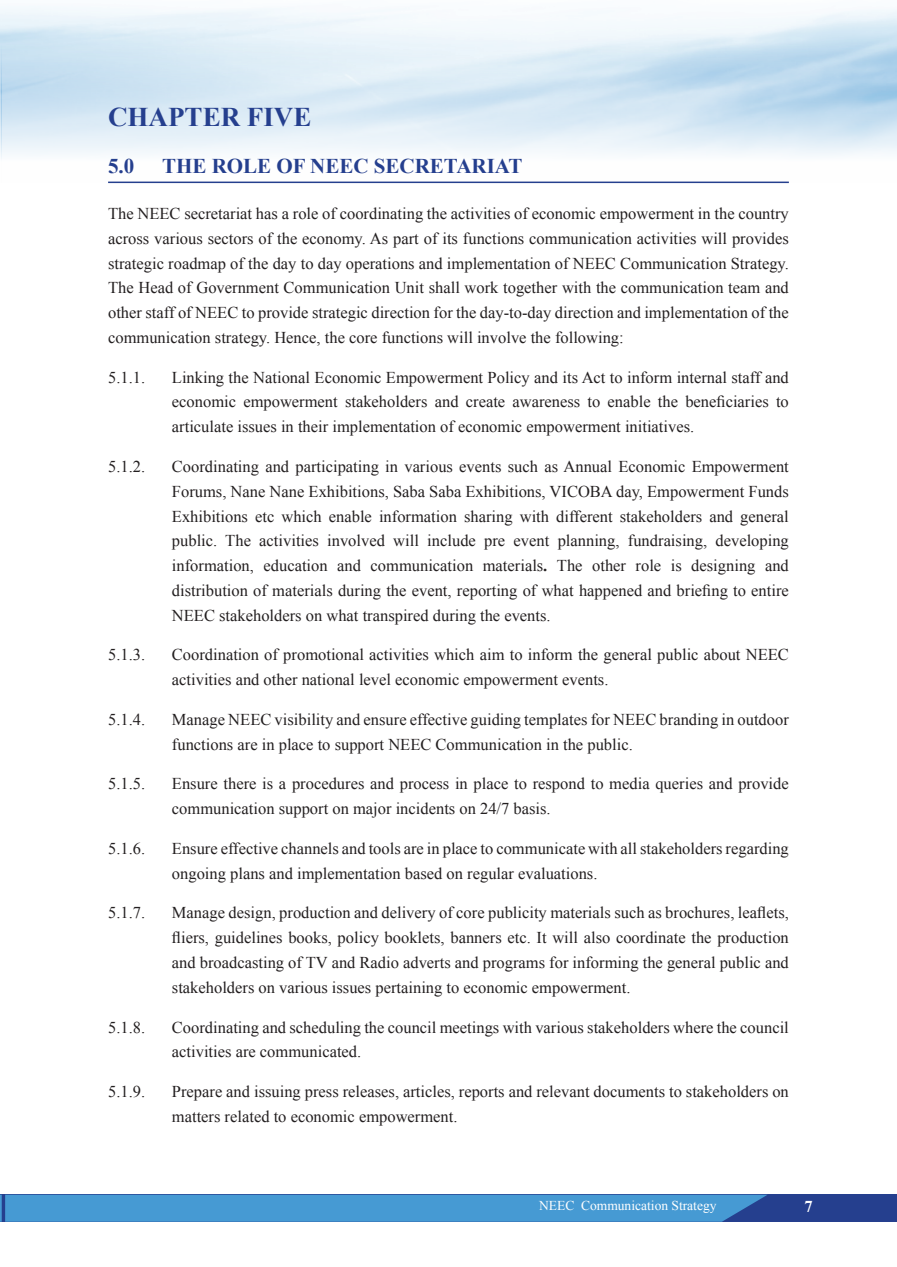
<style>
.page{position:relative;width:897px;height:1267px;background:#fff}
.page>*{position:absolute;margin:0;border:0;box-sizing:border-box;transform-origin:0 0}
.t1{font:700 27px "Times New Roman";color:#253f8e}
.t2{font:700 21px "Times New Roman";color:#253f8e}
.t3{font:16.5px/24.8px "Times New Roman";color:#231f20}
.t4{font:700 16.5px "Times New Roman";color:#fff}
.t5{font:13.5px "Times New Roman";color:#fff}
.s1{font-weight:700}
</style>
<div class="page">
<div style="left:2px;top:1194px;width:894px;height:27px;background:#253f8e"></div>
<svg style="left:0;top:1194px;width:767px;height:27px;background:#4494ce"></svg>
<hr style="left:108px;top:181px;width:680px;height:2px;background:#253f8e">
<h1 class="t1" style="left:108px;top:99px;width:205px">CHAPTER FIVE</h1>
<p class="t2" style="left:108px;top:151px;width:28px">5.0</p>
<p class="t2" style="left:162px;top:151px;width:362px">THE ROLE OF NEEC SECRETARIAT</p>
<p class="t3" style="left:108px;top:201px;width:682px;text-align:justify">The NEEC secretariat has a role of coordinating the activities of economic empowerment in the country across various sectors of the economy. As part of its functions communication activities will provides strategic roadmap of the day to day operations and implementation of NEEC Communication Strategy.<br>The Head of Government Communication Unit shall work together with the communication team and other staff of NEEC to provide strategic direction for the day-to-day direction and implementation of the communication strategy. Hence, the core functions will involve the following:</p>
<p class="t3" style="left:108px;top:364px;width:39px">5.1.1.</p>
<p class="t3" style="left:172px;top:364px;width:618px;text-align:justify">Linking the National Economic Empowerment Policy and its Act to inform internal staff and economic empowerment stakeholders and create awareness to enable the beneficiaries to articulate issues in their implementation of economic empowerment initiatives.</p>
<p class="t3" style="left:108px;top:454px;width:39px">5.1.2.</p>
<p class="t3" style="left:172px;top:454px;width:618px;text-align:justify">Coordinating and participating in various events such as Annual Economic Empowerment Forums, Nane Nane Exhibitions, Saba Saba Exhibitions, VICOBA day, Empowerment Funds Exhibitions etc which enable information sharing with different stakeholders and general public. The activities involved will include pre event planning, fundraising, developing information, education and communication materials<span class="s1">.</span> The other role is designing and distribution of materials during the event, reporting of what happened and briefing to entire NEEC stakeholders on what transpired during the events.</p>
<p class="t3" style="left:108px;top:642px;width:39px">5.1.3.</p>
<p class="t3" style="left:172px;top:642px;width:618px">Coordination of promotional activities which aim to inform the general public about NEEC activities and other national level economic empowerment events.</p>
<p class="t3" style="left:108px;top:706px;width:39px">5.1.4.</p>
<p class="t3" style="left:172px;top:706px;width:618px">Manage NEEC visibility and ensure effective guiding templates for NEEC branding in outdoor functions are in place to support NEEC Communication in the public.</p>
<p class="t3" style="left:108px;top:771px;width:39px">5.1.5.</p>
<p class="t3" style="left:172px;top:771px;width:618px">Ensure there is a procedures and process in place to respond to media queries and provide communication support on major incidents on 24/7 basis.</p>
<p class="t3" style="left:108px;top:835px;width:39px">5.1.6.</p>
<p class="t3" style="left:172px;top:835px;width:618px">Ensure effective channels and tools are in place to communicate with all stakeholders regarding ongoing plans and implementation based on regular evaluations.</p>
<p class="t3" style="left:108px;top:900px;width:39px">5.1.7.</p>
<p class="t3" style="left:172px;top:900px;width:618px;text-align:justify">Manage design, production and delivery of core publicity materials such as brochures, leaflets, fliers, guidelines books, policy booklets, banners etc. It will also coordinate the production and broadcasting of TV and Radio adverts and programs for informing the general public and stakeholders on various issues pertaining to economic empowerment.</p>
<p class="t3" style="left:108px;top:1014px;width:39px">5.1.8.</p>
<p class="t3" style="left:172px;top:1014px;width:618px">Coordinating and scheduling the council meetings with various stakeholders where the council activities are communicated.</p>
<p class="t3" style="left:108px;top:1078px;width:39px">5.1.9.</p>
<p class="t3" style="left:172px;top:1078px;width:618px">Prepare and issuing press releases, articles, reports and relevant documents to stakeholders on matters related to economic empowerment.</p>
<p class="t5" style="left:539px;top:1196px;width:179px">NEEC Communication Strategy</p>
<p class="t4" style="left:804px;top:1195px;width:10px">7</p>
</div>
